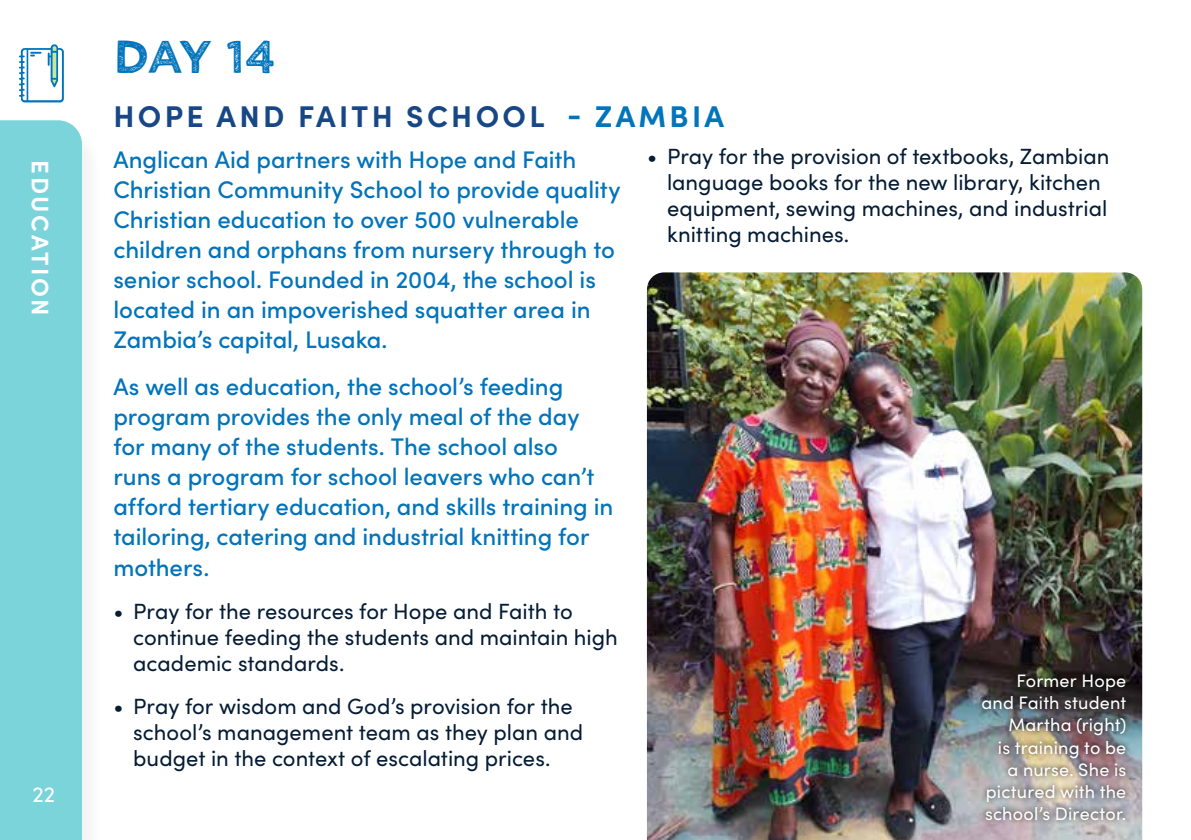
<style>
.page{position:relative;width:1191px;height:840px;background:#fff}
.page>*{position:absolute;margin:0;border:0;box-sizing:border-box;transform-origin:0 0}
.t1{font:46px "Wicked Grit";color:#0174bb}
.t2{font:700 30px "Sofia Pro";letter-spacing:.11em;color:#184785}
.t3{font:500 24px/30px "Sofia Pro";letter-spacing:-.005em;color:#0174bb}
.t4{font:700 24px "Sofia Pro";letter-spacing:.11em;color:#fff}
.t5{font:22px/26px "Sofia Pro";color:#051c35}
.t6{font:22px "Sofia Pro";color:#fff}
.t7{font:18px/22px "Sofia Pro";letter-spacing:.01em;color:#fff;text-align:right}
.s1{color:#0174bb}
</style>
<div class="page">
<div style="left:0;top:126px;width:104px;height:713px;background:#f9f9f9"></div>
<div style="left:0;top:120px;width:82px;height:719px;background:#7ad4da"></div>
<img style="left:647px;top:272px;width:495px;height:567px">
<svg style="left:19px;top:44px;width:45px;height:58px"></svg>
<div style="left:976px;top:668px;width:155px;height:156px;background:#000;opacity:.75"></div>
<p class="t4" style="left:59px;top:160px;width:157px;rotate:90deg">EDUCATION</p>
<p class="t6" style="left:32px;top:777px;width:24px">22</p>
<h1 class="t1" style="left:113px;top:27px;width:164px">DAY 14</h1>
<p class="t2" style="left:114px;top:93px;width:612px">HOPE AND FAITH SCHOOL <span class="s1">- ZAMBIA</span></p>
<p class="t3" style="left:113px;top:143px;width:508px">Anglican Aid partners with Hope and Faith Christian Community School to provide quality Christian education to over 500 vulnerable children and orphans from nursery through to senior school. Founded in 2004, the school is located in an impoverished squatter area in Zambia’s capital, Lusaka.</p>
<p class="t3" style="left:113px;top:370px;width:501px">As well as education, the school’s feeding program provides the only meal of the day for many of the students. The school also<br>runs a program for school leavers who can’t afford tertiary education, and skills training in tailoring, catering and industrial knitting for mothers.</p>
<p class="t5" style="left:133px;top:596px;width:486px;text-indent:-20px">• Pray for the resources for Hope and Faith to continue feeding the students and maintain high academic standards.</p>
<p class="t5" style="left:133px;top:691px;width:451px;text-indent:-20px">• Pray for wisdom and God’s provision for the school’s management team as they plan and budget in the context of escalating prices.</p>
<p class="t5" style="left:667px;top:142px;width:444px;text-indent:-20px">• Pray for the provision of textbooks, Zambian language books for the new library, kitchen equipment, sewing machines, and industrial knitting machines.</p>
<p class="t7" style="left:981px;top:668px;width:146px">Former Hope and Faith student<br>Martha (right)<br>is training to be<br>a nurse. She is pictured with the school’s Director.</p>
</div>
